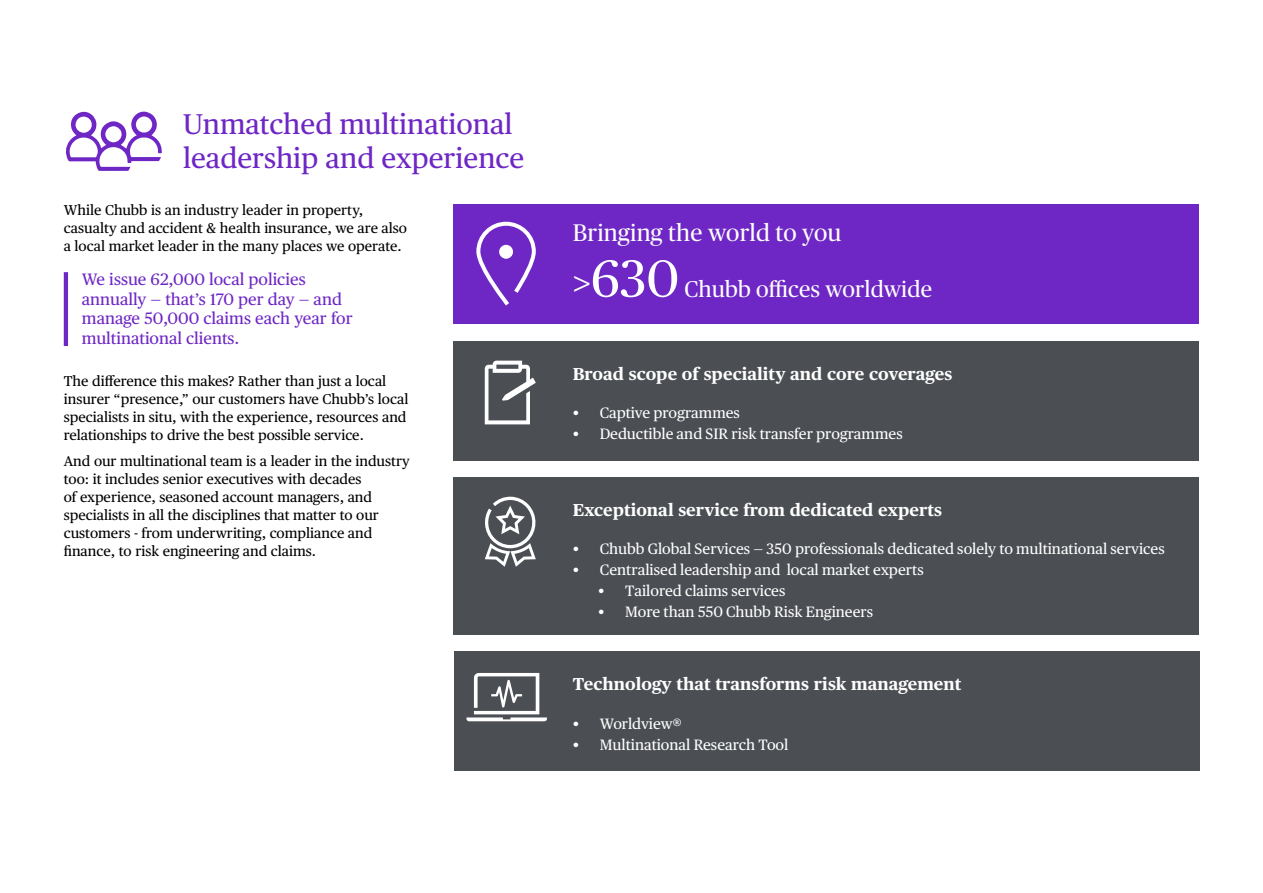
<style>
.page{position:relative;width:1263px;height:893px;background:#fff}
.page>*{position:absolute;margin:0;border:0;box-sizing:border-box;transform-origin:0 0}
.t1{font:52.05px "Chubb Publico";color:#fff}
.Page_heading{font:28.5px/34.5px "Chubb Publico Text";color:#6e27c5}
.t2{font:24px "Chubb Publico";letter-spacing:.01em;color:#fff}
.t3{font:22.65px "Chubb Publico";letter-spacing:.01em;color:#fff}
.t4{font:700 17.25px "Chubb Publico Text";color:#fff}
.Breakout_box_copy{font:16.5px/19.5px "Chubb Publico Text";color:#6e27c5}
.t5{font:15px "Chubb Publico Text";color:#fff}
.Page_content_copy{font:14.25px/18px "Chubb Publico Text";color:#000}
.s1{font-size:40.05px}
</style>
<div class="page">
<div style="left:454px;top:204px;width:745px;height:119px;background:#6e27c5"></div>
<div style="left:454px;top:341px;width:745px;height:119px;background:#4b4e53"></div>
<hr style="left:64px;top:272px;width:4px;height:74px;background:#6e27c5">
<svg style="left:485px;top:361px;width:51px;height:63px"></svg>
<div style="left:454px;top:477px;width:745px;height:157px;background:#4b4e53"></div>
<svg style="left:485px;top:496px;width:51px;height:71px"></svg>
<div style="left:454px;top:651px;width:745px;height:119px;background:#4b4e53"></div>
<svg style="left:466px;top:673px;width:81px;height:48px"></svg>
<svg style="left:476px;top:221px;width:60px;height:85px"></svg>
<div style="left:499px;top:245px;width:14px;height:14px;background:#fff;border-radius:50%"></div>
<svg style="left:65px;top:111px;width:97px;height:60px"></svg>
<p class="Page_heading" style="left:183px;top:105px;width:343px">Unmatched multinational leadership and experience</p>
<p class="Page_content_copy" style="left:64px;top:200px;width:345px">While Chubb is an industry leader in property, casualty and accident &amp; health insurance, we are also a local market leader in the many places we operate.</p>
<p class="Breakout_box_copy" style="left:82px;top:269px;width:272px">We issue 62,000 local policies annually — that’s 170 per day — and manage 50,000 claims each year for multinational clients.</p>
<p class="Page_content_copy" style="left:64px;top:371px;width:346px">The difference this makes? Rather than just a local insurer “presence,” our customers have Chubb’s local specialists in situ, with the experience, resources and relationships to drive the best possible service.</p>
<p class="Page_content_copy" style="left:64px;top:451px;width:347px">And our multinational team is a leader in the industry too: it includes senior executives with decades<br>of experience, seasoned account managers, and specialists in all the disciplines that matter to our customers - from underwriting, compliance and finance, to risk engineering and claims.</p>
<p class="t2" style="left:573px;top:216px;width:270px">Bringing the world to you</p>
<p class="t1" style="left:573px;top:242px;width:108px"><span class="s1">&gt;</span>630</p>
<p class="t3" style="left:684px;top:273px;width:249px">Chubb offices worldwide</p>
<p class="t4" style="left:573px;top:361px;width:381px">Broad scope of speciality and core coverages</p>
<p class="t5" style="left:573px;top:402px;width:169px">• Captive programmes</p>
<p class="t5" style="left:573px;top:423px;width:332px">• Deductible and SIR risk transfer programmes</p>
<p class="t4" style="left:573px;top:497px;width:371px">Exceptional service from dedicated experts</p>
<p class="t5" style="left:573px;top:538px;width:593px">• Chubb Global Services — 350 professionals dedicated solely to multinational services</p>
<p class="t5" style="left:573px;top:559px;width:352px">• Centralised leadership and local market experts</p>
<p class="t5" style="left:598px;top:580px;width:189px">• Tailored claims services</p>
<p class="t5" style="left:598px;top:601px;width:276px">• More than 550 Chubb Risk Engineers</p>
<p class="t4" style="left:573px;top:671px;width:390px">Technology that transforms risk management</p>
<p class="t5" style="left:573px;top:712px;width:110px">• Worldview®</p>
<p class="t5" style="left:573px;top:733px;width:217px">• Multinational Research Tool</p>
</div>
